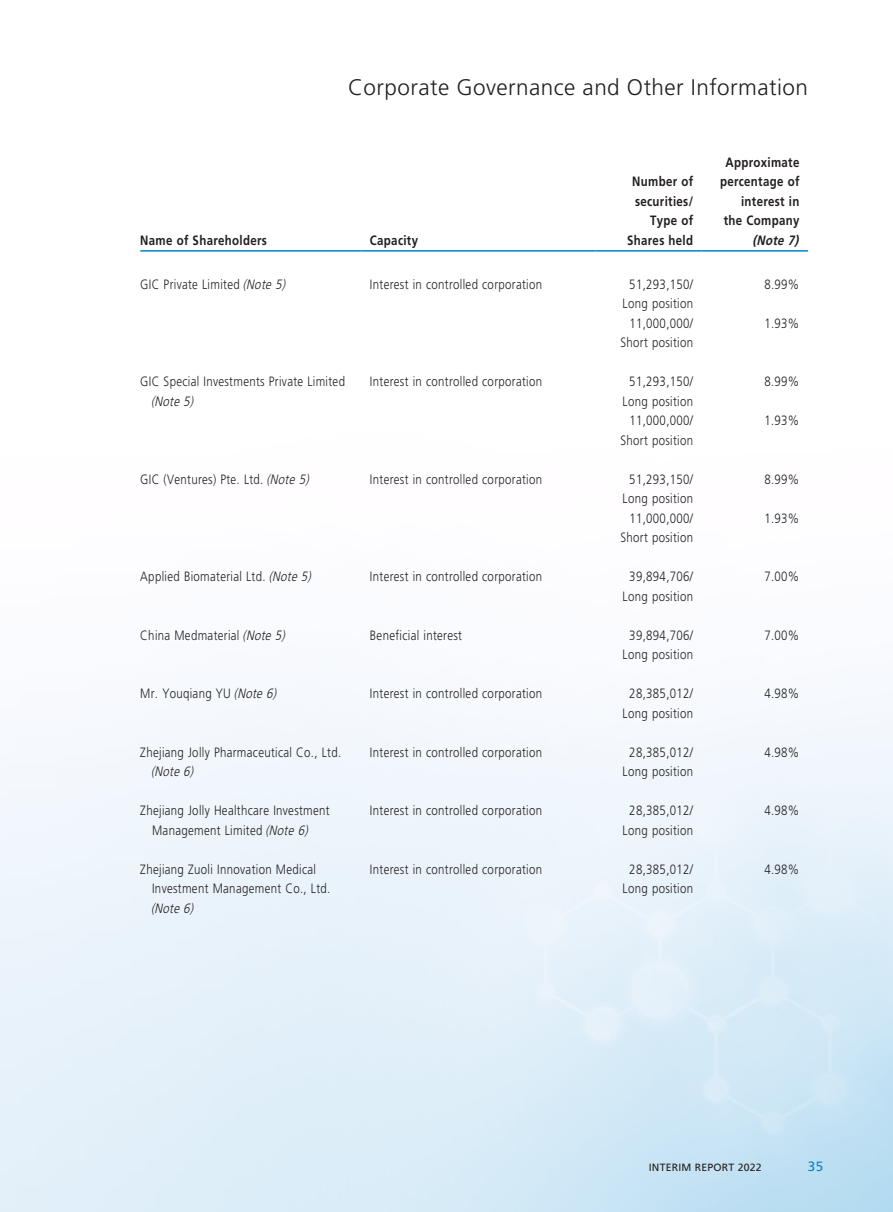
<style>
.page{position:relative;width:893px;height:1212px;background:#fff}
.page>*{position:absolute;margin:0;border:0;box-sizing:border-box;transform-origin:0 0}
.t1{font:300 22.5px "Frutiger LT Std";letter-spacing:.02em;color:#231f20}
.t2{font:300 13.5px/19.5px "Frutiger LT Std";letter-spacing:.03em;color:#231f20;text-align:center;scale:.85 1}
.t3{font:700 13.5px/19.5px "Frutiger LT Std";letter-spacing:.03em;color:#231f20;text-align:right;scale:.85 1}
.t4{font:italic 300 13.5px "Frutiger LT Std";color:#231f20;scale:.85 1}
.t5{font:italic 700 13.5px "Frutiger LT Std";color:#231f20;scale:.85 1}
.t6{font:13.5px "Frutiger LT Std";color:#0083ca}
.t7{font:10.5px "Frutiger LT Std";letter-spacing:.02em;color:#231f20}
.s1{font-style:italic}
</style>
<div class="page">
<hr style="left:140px;top:250px;width:221px;height:2px;background:#0083ca">
<hr style="left:361px;top:250px;width:234px;height:2px;background:#0083ca">
<hr style="left:595px;top:250px;width:107px;height:2px;background:#0083ca">
<hr style="left:702px;top:250px;width:106px;height:2px;background:#0083ca">
<h1 class="t1" style="left:348px;top:75px;width:461px">Corporate Governance and Other Information</h1>
<p class="t3" style="left:140px;top:230px;width:150px">Name of Shareholders</p>
<p class="t3" style="left:370px;top:230px;width:58px">Capacity</p>
<p class="t3" style="left:627px;top:172px;width:79px">Number of securities/<br>Type of<br>Shares held</p>
<p class="t3" style="left:720px;top:152px;width:95px">Approximate percentage of interest in the Company</p>
<p class="t5" style="left:752px;top:232px;width:60px">(Note 7)</p>
<p class="t2" style="left:140px;top:275px;width:176px">GIC Private Limited <span class="s1">(Note 5)</span></p>
<p class="t2" style="left:370px;top:275px;width:204px">Interest in controlled corporation</p>
<p class="t2" style="left:623px;top:275px;width:84px">51,293,150/<br>Long position</p>
<p class="t2" style="left:764px;top:275px;width:43px">8.99%</p>
<p class="t2" style="left:620px;top:314px;width:87px;text-align:right">11,000,000/<br>Short position</p>
<p class="t2" style="left:764px;top:314px;width:43px">1.93%</p>
<p class="t2" style="left:140px;top:372px;width:242px">GIC Special Investments Private Limited</p>
<p class="t4" style="left:151px;top:394px;width:55px">(Note 5)</p>
<p class="t2" style="left:370px;top:372px;width:204px">Interest in controlled corporation</p>
<p class="t2" style="left:623px;top:372px;width:84px">51,293,150/<br>Long position</p>
<p class="t2" style="left:764px;top:372px;width:43px">8.99%</p>
<p class="t2" style="left:620px;top:411px;width:87px;text-align:right">11,000,000/<br>Short position</p>
<p class="t2" style="left:764px;top:411px;width:43px">1.93%</p>
<p class="t2" style="left:140px;top:470px;width:203px">GIC (Ventures) Pte. Ltd. <span class="s1">(Note 5)</span></p>
<p class="t2" style="left:370px;top:470px;width:204px">Interest in controlled corporation</p>
<p class="t2" style="left:623px;top:470px;width:84px">51,293,150/<br>Long position</p>
<p class="t2" style="left:764px;top:470px;width:43px">8.99%</p>
<p class="t2" style="left:620px;top:509px;width:87px;text-align:right">11,000,000/<br>Short position</p>
<p class="t2" style="left:764px;top:509px;width:43px">1.93%</p>
<p class="t2" style="left:140px;top:567px;width:206px">Applied Biomaterial Ltd. <span class="s1">(Note 5)</span></p>
<p class="t2" style="left:370px;top:567px;width:204px">Interest in controlled corporation</p>
<p class="t2" style="left:623px;top:567px;width:84px">39,894,706/<br>Long position</p>
<p class="t2" style="left:764px;top:567px;width:43px">7.00%</p>
<p class="t2" style="left:140px;top:626px;width:175px">China Medmaterial <span class="s1">(Note 5)</span></p>
<p class="t2" style="left:370px;top:626px;width:110px">Beneficial interest</p>
<p class="t2" style="left:623px;top:626px;width:84px">39,894,706/<br>Long position</p>
<p class="t2" style="left:764px;top:626px;width:43px">7.00%</p>
<p class="t2" style="left:140px;top:684px;width:165px">Mr. Youqiang YU <span class="s1">(Note 6)</span></p>
<p class="t2" style="left:370px;top:684px;width:204px">Interest in controlled corporation</p>
<p class="t2" style="left:623px;top:684px;width:84px">28,385,012/<br>Long position</p>
<p class="t2" style="left:764px;top:684px;width:43px">4.98%</p>
<p class="t2" style="left:140px;top:743px;width:238px">Zhejiang Jolly Pharmaceutical Co., Ltd.</p>
<p class="t4" style="left:151px;top:764px;width:55px">(Note 6)</p>
<p class="t2" style="left:370px;top:743px;width:204px">Interest in controlled corporation</p>
<p class="t2" style="left:623px;top:743px;width:84px">28,385,012/<br>Long position</p>
<p class="t2" style="left:764px;top:743px;width:43px">4.98%</p>
<p class="t2" style="left:140px;top:801px;width:224px">Zhejiang Jolly Healthcare Investment<br>Management Limited <span class="s1">(Note 6)</span></p>
<p class="t2" style="left:370px;top:801px;width:204px">Interest in controlled corporation</p>
<p class="t2" style="left:623px;top:801px;width:84px">28,385,012/<br>Long position</p>
<p class="t2" style="left:764px;top:801px;width:43px">4.98%</p>
<p class="t2" style="left:152px;top:860px;width:211px;text-align:left;text-indent:-12px">Zhejiang Zuoli Innovation Medical<br>Investment Management Co., Ltd.</p>
<p class="t4" style="left:151px;top:901px;width:55px">(Note 6)</p>
<p class="t2" style="left:370px;top:860px;width:204px">Interest in controlled corporation</p>
<p class="t2" style="left:623px;top:860px;width:84px">28,385,012/<br>Long position</p>
<p class="t2" style="left:764px;top:860px;width:43px">4.98%</p>
<p class="t7" style="left:649px;top:1161px;width:114px">INTERIM REPORT 2022</p>
<p class="t6" style="left:808px;top:1159px;width:17px">35</p>
</div>
